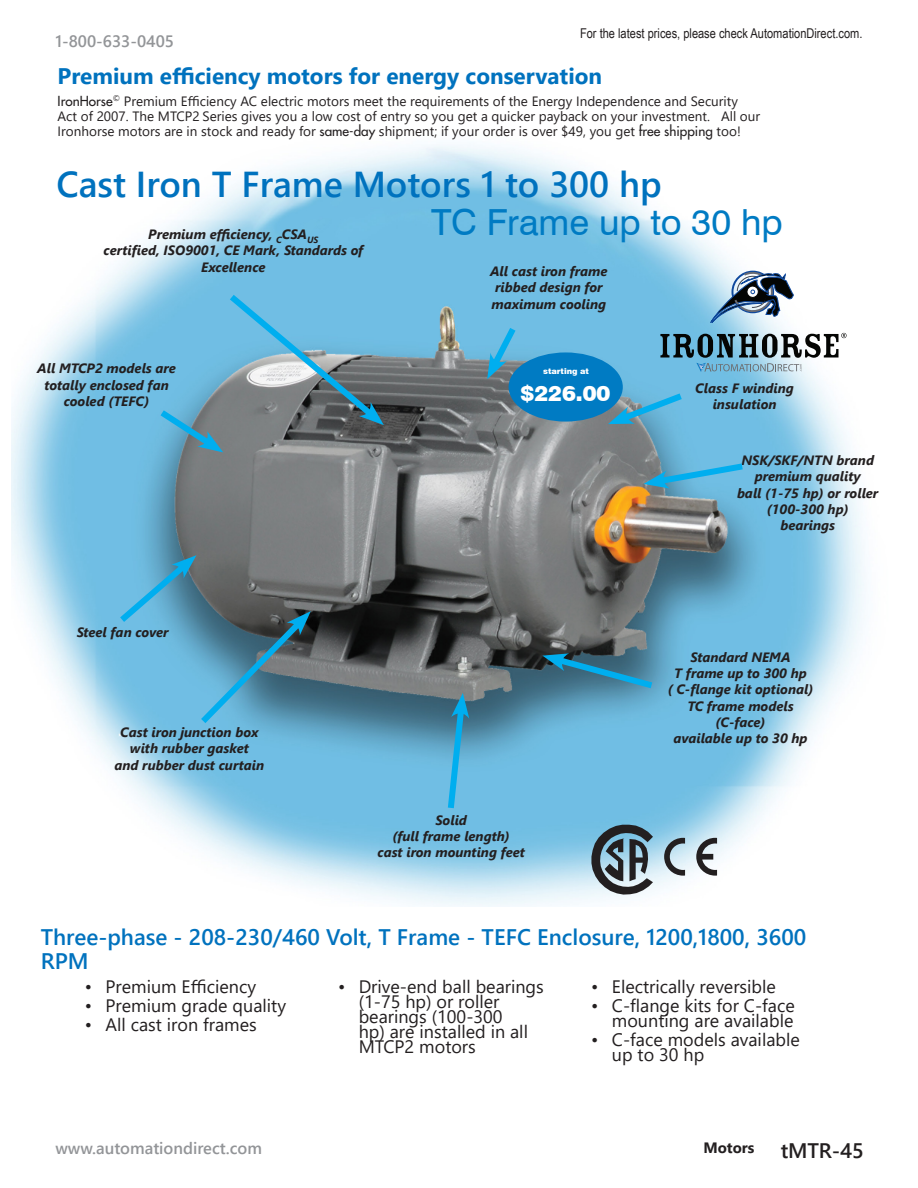
<style>
.page{position:relative;width:918px;height:1188px;background:#fff}
.page>*{position:absolute;margin:0;border:0;box-sizing:border-box;transform-origin:0 0}
.Subhead{font:600 36px "Segoe UI";color:#0072be}
.Body_Text{font:36px "Swiss 721 BT";color:#007bc3}
.Subhead-2{font:600 22.5px/24px "Segoe UI";color:#0072be}
.Subhead-3{font:700 22.5px "Segoe UI";color:#0072be}
.t1{font:600 21px "Segoe UI";letter-spacing:-.005em;color:#231f20}
.Body_Text-2{font:21px "Swiss 721 Black BT";color:#fff}
.t2{font:18px/15px "Segoe UI";color:#231f20}
.t3{font:600 16.5px "Segoe UI";color:#939598}
.Small_Subhead{font:italic 700 13.5px/16.2px "Segoe UI";color:#231f20;text-align:center}
.Body_Text-3{font:13.5px/15px "Segoe UI";color:#231f20}
.t4{font:13.5px "Arial Narrow";color:#231f20}
.Body_Text-4{font:900 7.95px "Swiss 721 BT";color:#fff}
.s1{font-family:"Futura Std";font-weight:500}
</style>
<div class="page">
<img style="left:12px;top:145px;width:853px;height:762px">
<div style="left:509px;top:352px;width:114px;height:70px;background:#007bc3;border-radius:50%"></div>
<svg style="left:696px;top:838px;width:21px;height:38px"></svg>
<svg style="left:664px;top:838px;width:21px;height:38px"></svg>
<svg style="left:591px;top:825px;width:62px;height:70px;background:#6c7e89"></svg>
<svg style="left:710px;top:271px;width:84px;height:54px"></svg>
<svg style="left:660px;top:333px;width:187px;height:39px"></svg>
<svg style="left:486px;top:321px;width:35px;height:58px;background:#57aacf"></svg>
<svg style="left:644px;top:459px;width:105px;height:30px;background:#57add3"></svg>
<svg style="left:542px;top:652px;width:117px;height:41px;background:#397a96"></svg>
<svg style="left:114px;top:555px;width:197px;height:175px;background:#5e94ad"></svg>
<svg style="left:154px;top:289px;width:230px;height:164px;background:#71a2b9"></svg>
<svg style="left:608px;top:389px;width:80px;height:38px;background:#58a9ce"></svg>
<svg style="left:444px;top:693px;width:25px;height:121px;background:#49a3ca"></svg>
<p class="t3" style="left:56px;top:25px;width:120px">1-800-633-0405</p>
<p class="t4" style="left:580px;top:24px;width:284px">For the latest prices, please check AutomationDirect.com.</p>
<p class="Subhead-3" style="left:58px;top:55px;width:546px">Premium efficiency motors for energy conservation</p>
<p class="Body_Text-3" style="left:58px;top:92px;width:704px"><span class="s1">IronHorse</span><sup>©</sup> Premium Efficiency AC electric motors meet the requirements of the Energy Independence and Security<br>Act of 2007. The MTCP2 Series gives you a low cost of entry so you get a quicker payback on your investment. All our<br>Ironhorse motors are in stock and ready for <span class="s1">same-day</span> shipment; if your order is over $49, you get <span class="s1">free shipping</span> too!</p>
<p class="Subhead" style="left:56px;top:150px;width:607px">Cast Iron T Frame Motors 1 to 300 hp</p>
<p class="Body_Text" style="left:431px;top:199px;width:353px">TC Frame up to 30 hp</p>
<p class="Small_Subhead" style="left:104px;top:224px;width:261px">Premium efficiency, <sub>C</sub>CSA<sub>US<br></sub>certified, ISO9001, CE Mark, Standards of<br>Excellence</p>
<p class="Small_Subhead" style="left:490px;top:261px;width:119px;text-align:left">All cast iron frame ribbed design for maximum cooling</p>
<p class="Small_Subhead" style="left:37px;top:358px;width:140px">All MTCP2 models are totally enclosed fan cooled (TEFC)</p>
<p class="Small_Subhead" style="left:77px;top:622px;width:93px">Steel fan cover</p>
<p class="Small_Subhead" style="left:115px;top:722px;width:151px">Cast iron junction box with rubber gasket<br>and rubber dust curtain</p>
<p class="Body_Text-4" style="left:543px;top:366px;width:47px">starting at</p>
<p class="Body_Text-2" style="left:521px;top:381px;width:91px">$226.00</p>
<p class="Small_Subhead" style="left:377px;top:810px;width:149px">Solid<br>(full frame length)<br>cast iron mounting feet</p>
<p class="Small_Subhead" style="left:695px;top:378px;width:100px">Class F winding insulation</p>
<p class="Small_Subhead" style="left:737px;top:450px;width:143px">NSK/SKF/NTN brand premium quality<br>ball (1-75 hp) or roller (100-300 hp)<br>bearings</p>
<p class="Small_Subhead" style="left:668px;top:647px;width:147px">Standard NEMA<br>T frame up to 300 hp<br>( C-flange kit optional)</p>
<p class="Small_Subhead" style="left:673px;top:696px;width:136px">TC frame models (C-face)<br>available up to 30 hp</p>
<p class="Subhead-2" style="left:41px;top:924px;width:767px">Three-phase - 208-230/460 Volt, T Frame - TEFC Enclosure, 1200,1800, 3600<br>RPM</p>
<p class="t2" style="left:85px;top:977px;width:173px">• Premium Efficiency</p>
<p class="t2" style="left:85px;top:996px;width:203px">• Premium grade quality</p>
<p class="t2" style="left:85px;top:1016px;width:173px">• All cast iron frames</p>
<p class="t2" style="left:359px;top:977px;width:187px;text-indent:-21px">• Drive-end ball bearings (1-75 hp) or roller bearings (100-300<br>hp) are installed in all<br>MTCP2 motors</p>
<p class="t2" style="left:591px;top:977px;width:186px">• Electrically reversible</p>
<p class="t2" style="left:591px;top:996px;width:205px;text-align:right">• C-flange kits for C-face mounting are available</p>
<p class="t2" style="left:612px;top:1031px;width:189px;text-indent:-21px">• C-face models available up to 30 hp</p>
<p class="t3" style="left:56px;top:1132px;width:208px">www.automationdirect.com</p>
<h3 class="t1" style="left:703px;top:1131px;width:162px"><sup>Motors</sup> tMTR-45</h3>
</div>
